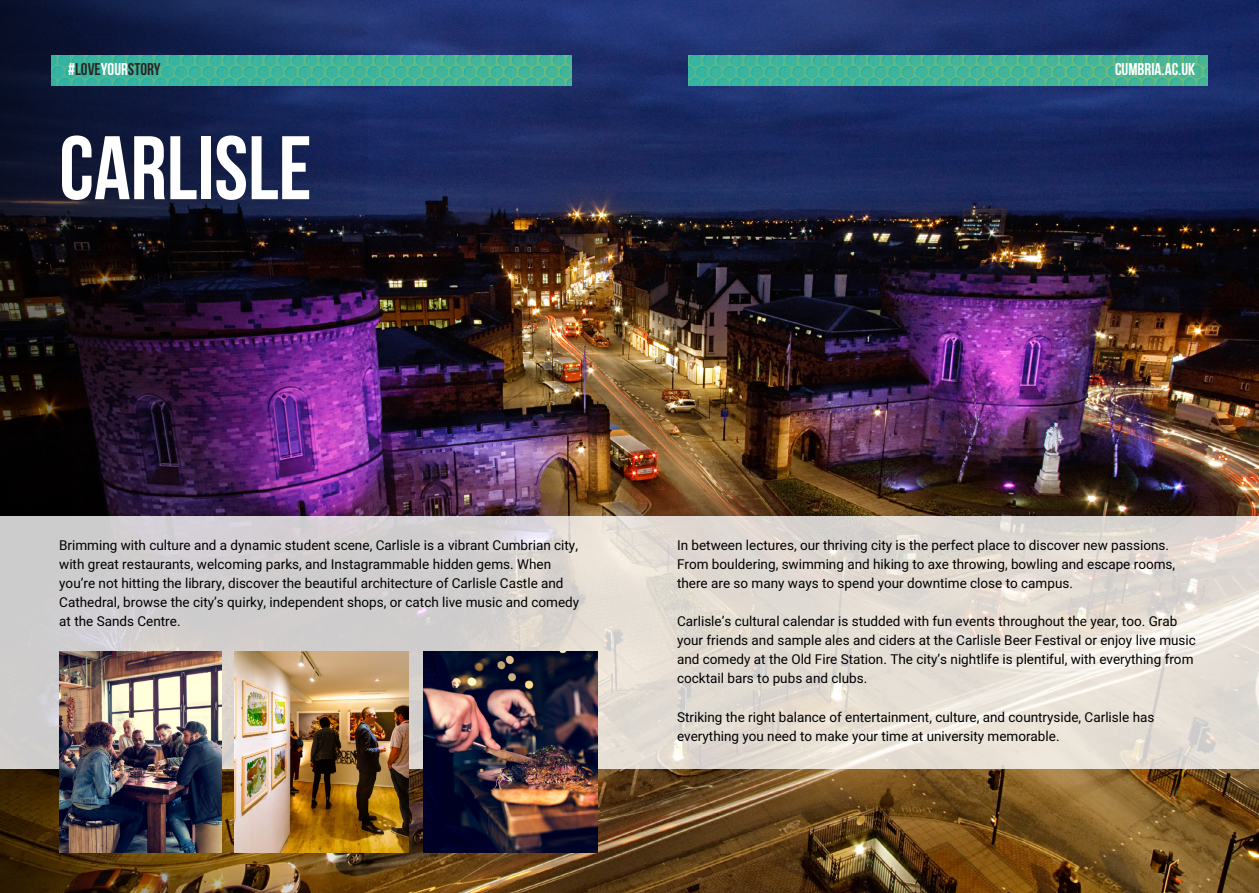
<style>
.page{position:relative;width:1259px;height:893px;background:#fff}
.page>*{position:absolute;margin:0;border:0;box-sizing:border-box;transform-origin:0 0}
.t1{font:700 90px "Bebas Neue";color:#fff}
.t2{font:700 17.1px "Bebas Neue";color:#2a2522}
.t3{font:700 17.1px "Bebas Neue";color:#fff}
.t4{font:13.5px/19px "Heebo";color:#000}
.s1{color:#fff}
</style>
<div class="page">
<img style="left:367px;top:0;width:892px;height:893px">
<img style="left:0;top:0;width:367px;height:893px">
<img style="left:52px;top:55px;width:520px;height:31px">
<img style="left:689px;top:55px;width:518px;height:31px">
<svg style="left:0;top:516px;width:1259px;height:253px;background:#ddd8d3"></svg>
<img style="left:59px;top:652px;width:162px;height:200px">
<img style="left:234px;top:652px;width:175px;height:200px">
<img style="left:423px;top:652px;width:175px;height:200px">
<p class="t2" style="left:68px;top:60px;width:94px"><span class="s1">#</span>LOVE<span class="s1">YOUR</span>STORY</p>
<p class="t3" style="left:1115px;top:60px;width:82px">CUMBRIA.AC.UK</p>
<h1 class="t1" style="left:59px;top:119px;width:254px">CARLISLE</h1>
<p class="t4" style="left:59px;top:535px;width:521px">Brimming with culture and a dynamic student scene, Carlisle is a vibrant Cumbrian city, with great restaurants, welcoming parks, and Instagrammable hidden gems. When you’re not hitting the library, discover the beautiful architecture of Carlisle Castle and Cathedral, browse the city’s quirky, independent shops, or catch live music and comedy at the Sands Centre.</p>
<p class="t4" style="left:677px;top:535px;width:500px">In between lectures, our thriving city is the perfect place to discover new passions.<br>From bouldering, swimming and hiking to axe throwing, bowling and escape rooms, there are so many ways to spend your downtime close to campus.</p>
<p class="t4" style="left:677px;top:612px;width:520px">Carlisle’s cultural calendar is studded with fun events throughout the year, too. Grab your friends and sample ales and ciders at the Carlisle Beer Festival or enjoy live music and comedy at the Old Fire Station. The city’s nightlife is plentiful, with everything from cocktail bars to pubs and clubs.</p>
<p class="t4" style="left:677px;top:707px;width:479px">Striking the right balance of entertainment, culture, and countryside, Carlisle has everything you need to make your time at university memorable.</p>
</div>
